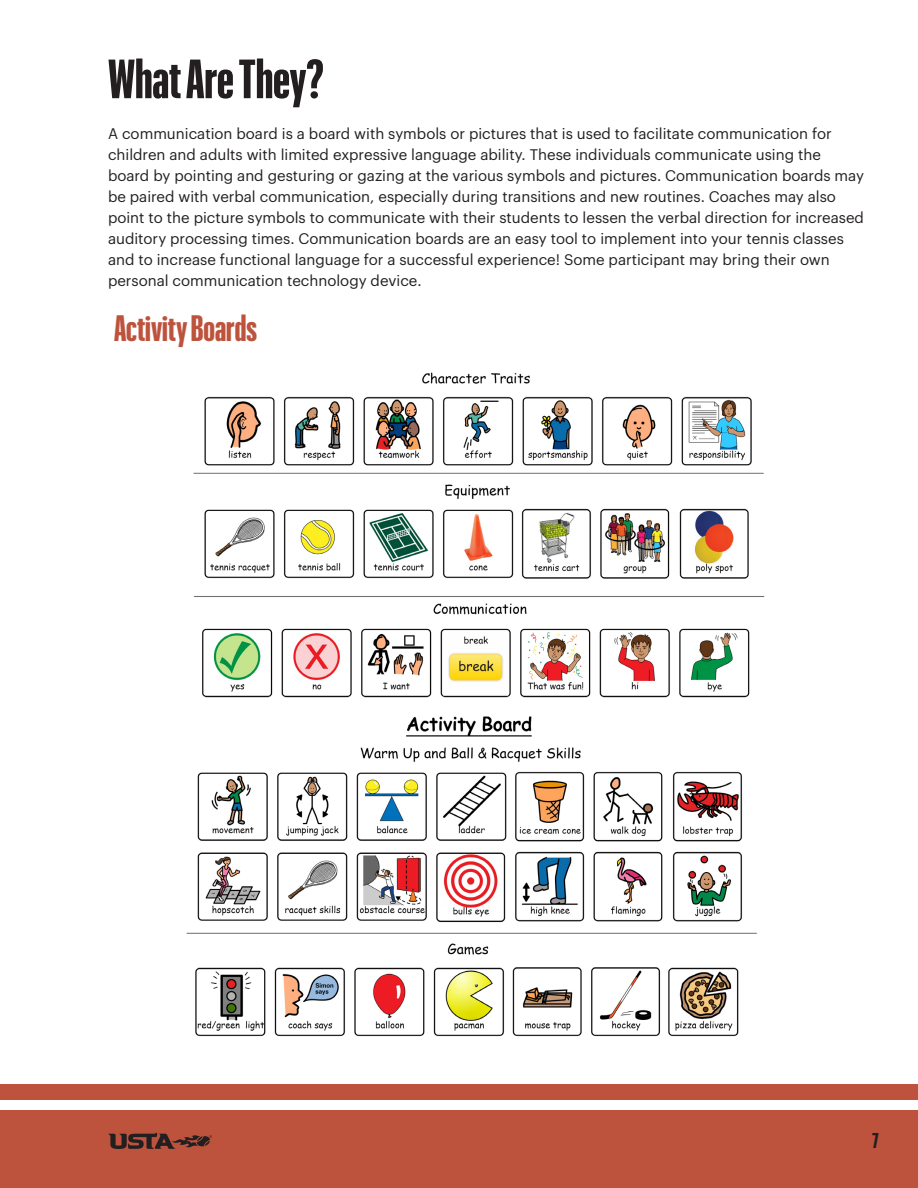
<style>
.page{position:relative;width:918px;height:1188px;background:#fff}
.page>*{position:absolute;margin:0;border:0;box-sizing:border-box;transform-origin:0 0}
.subhead{font:700 54px "Graphik XX Cond";color:#231f20}
.sub_sub{font:700 36px "Graphik XX Cond";color:#bd533d}
.t1{font:700 21px "Graphik XX Cond";color:#231f20}
.body{font:15px/21px "Graphik";color:#231f20}
</style>
<div class="page">
<div style="left:0;top:1084px;width:918px;height:104px;background:#bd533d"></div>
<div style="left:0;top:1101px;width:918px;height:9px;background:#fff"></div>
<svg style="left:108px;top:1132px;width:104px;height:17px"></svg>
<img style="left:193px;top:372px;width:572px;height:326px">
<img style="left:186px;top:716px;width:571px;height:321px">
<p class="subhead" style="left:108px;top:43px;width:218px">What Are They?</p>
<p class="body" style="left:108px;top:122px;width:758px">A communication board is a board with symbols or pictures that is used to facilitate communication for children and adults with limited expressive language ability. These individuals communicate using the board by pointing and gesturing or gazing at the various symbols and pictures. Communication boards may be paired with verbal communication, especially during transitions and new routines. Coaches may also point to the picture symbols to communicate with their students to lessen the verbal direction for increased auditory processing times. Communication boards are an easy tool to implement into your tennis classes and to increase functional language for a successful experience! Some participant may bring their own personal communication technology device.</p>
<p class="sub_sub" style="left:114px;top:304px;width:144px">Activity Boards</p>
<h3 class="t1" style="left:872px;top:1126px;width:8px">7</h3>
</div>
